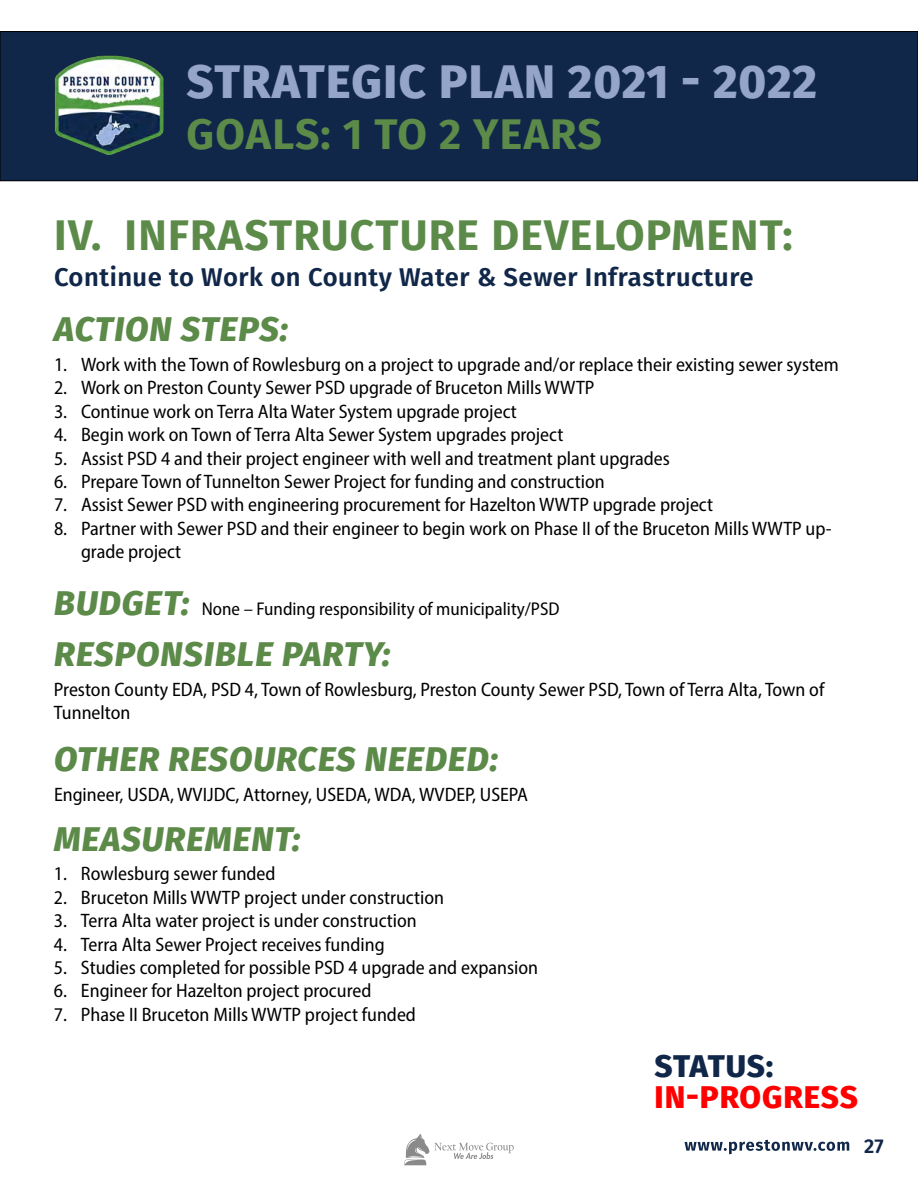
<style>
.page{position:relative;width:918px;height:1188px;background:#fff}
.page>*{position:absolute;margin:0;border:0;box-sizing:border-box;transform-origin:0 0}
.Cover_Subhead{font:800 47.1px "Fira Sans";letter-spacing:.02em;color:#95a5c9}
.Cover_Subhead-2{font:700 42.75px "Fira Sans";letter-spacing:.03em;color:#5c8a49}
.Cover_Subhead-3{font:italic 800 34.2px "Fira Sans";letter-spacing:.03em;color:#5c8a49}
.Cover_Subhead-4{font:800 31.35px "Fira Sans";letter-spacing:.03em;color:#f00}
.Cover_Subhead-5{font:800 31.35px "Fira Sans";letter-spacing:.01em;color:#112749}
.Cover_Subhead-6{font:600 25.65px "Fira Sans";letter-spacing:.02em;color:#112749}
.t1{font:600 19.95px "Fira Sans";color:#112749}
.Bullets_and_Numberin{font:semi-condensed 19.5px/23.4px "Myriad Pro";color:#000}
.Cover_Subhead-7{font:semi-condensed 18.6px "Myriad Pro";color:#000}
.s1{font-family:"Fira Sans";font-weight:800;font-style:italic;font-stretch:normal;font-size:34.2px;color:#5c8a49}
</style>
<div class="page">
<svg style="left:404px;top:1134px;width:110px;height:31px"></svg>
<svg style="left:685px;top:1140px;width:164px;height:14px"></svg>
<div style="left:0;top:32px;width:918px;height:149px;background:#112749"></div>
<div style="left:0;top:31px;width:918px;height:150px;border:1px solid #000"></div>
<img style="left:55px;top:55px;width:109px;height:100px">
<p class="Cover_Subhead" style="left:187px;top:41px;width:632px">STRATEGIC PLAN 2021 - 2022</p>
<p class="Cover_Subhead-2" style="left:187px;top:98px;width:417px">GOALS: 1 TO 2 YEARS</p>
<p class="Cover_Subhead-2" style="left:54px;top:199px;width:740px">IV. INFRASTRUCTURE DEVELOPMENT:</p>
<p class="Cover_Subhead-6" style="left:54px;top:256px;width:701px">Continue to Work on County Water &amp; Sewer Infrastructure</p>
<p class="Cover_Subhead-3" style="left:54px;top:299px;width:235px">ACTION STEPS:</p>
<p class="Bullets_and_Numberin" style="left:54px;top:353px;width:786px">1. Work with the Town of Rowlesburg on a project to upgrade and/or replace their existing sewer system</p>
<p class="Bullets_and_Numberin" style="left:54px;top:376px;width:542px">2. Work on Preston County Sewer PSD upgrade of Bruceton Mills WWTP</p>
<p class="Bullets_and_Numberin" style="left:54px;top:399px;width:464px">3. Continue work on Terra Alta Water System upgrade project</p>
<p class="Bullets_and_Numberin" style="left:54px;top:423px;width:511px">4. Begin work on Town of Terra Alta Sewer System upgrades project</p>
<p class="Bullets_and_Numberin" style="left:54px;top:446px;width:617px">5. Assist PSD 4 and their project engineer with well and treatment plant upgrades</p>
<p class="Bullets_and_Numberin" style="left:54px;top:470px;width:552px">6. Prepare Town of Tunnelton Sewer Project for funding and construction</p>
<p class="Bullets_and_Numberin" style="left:54px;top:493px;width:661px">7. Assist Sewer PSD with engineering procurement for Hazelton WWTP upgrade project</p>
<p class="Bullets_and_Numberin" style="left:81px;top:516px;width:752px;text-indent:-27px">8. Partner with Sewer PSD and their engineer to begin work on Phase II of the Bruceton Mills WWTP up&shy;grade project</p>
<p class="Cover_Subhead-7" style="left:54px;top:598px;width:507px"><span class="s1">BUDGET:</span> None – Funding responsibility of municipality/PSD</p>
<p class="Cover_Subhead-3" style="left:54px;top:624px;width:338px">RESPONSIBLE PARTY:</p>
<p class="Bullets_and_Numberin" style="left:54px;top:677px;width:772px">Preston County EDA, PSD 4, Town of Rowlesburg, Preston County Sewer PSD, Town of Terra Alta, Town of<br>Tunnelton</p>
<p class="Cover_Subhead-3" style="left:54px;top:729px;width:445px">OTHER RESOURCES NEEDED:</p>
<p class="Bullets_and_Numberin" style="left:54px;top:782px;width:475px">Engineer, USDA, WVIJDC, Attorney, USEDA, WDA, WVDEP, USEPA</p>
<p class="Cover_Subhead-3" style="left:54px;top:809px;width:248px">MEASUREMENT:</p>
<p class="Bullets_and_Numberin" style="left:54px;top:862px;width:223px">1. Rowlesburg sewer funded</p>
<p class="Bullets_and_Numberin" style="left:54px;top:885px;width:392px">2. Bruceton Mills WWTP project under construction</p>
<p class="Bullets_and_Numberin" style="left:54px;top:909px;width:364px">3. Terra Alta water project is under construction</p>
<p class="Bullets_and_Numberin" style="left:54px;top:932px;width:332px">4. Terra Alta Sewer Project receives funding</p>
<p class="Bullets_and_Numberin" style="left:54px;top:956px;width:486px">5. Studies completed for possible PSD 4 upgrade and expansion</p>
<p class="Bullets_and_Numberin" style="left:54px;top:979px;width:319px">6. Engineer for Hazelton project procured</p>
<p class="Bullets_and_Numberin" style="left:54px;top:1002px;width:364px">7. Phase II Bruceton Mills WWTP project funded</p>
<p class="Cover_Subhead-5" style="left:655px;top:1039px;width:120px">STATUS:</p>
<p class="Cover_Subhead-4" style="left:655px;top:1070px;width:205px">IN-PROGRESS</p>
<p class="t1" style="left:864px;top:1129px;width:21px">27</p>
</div>
